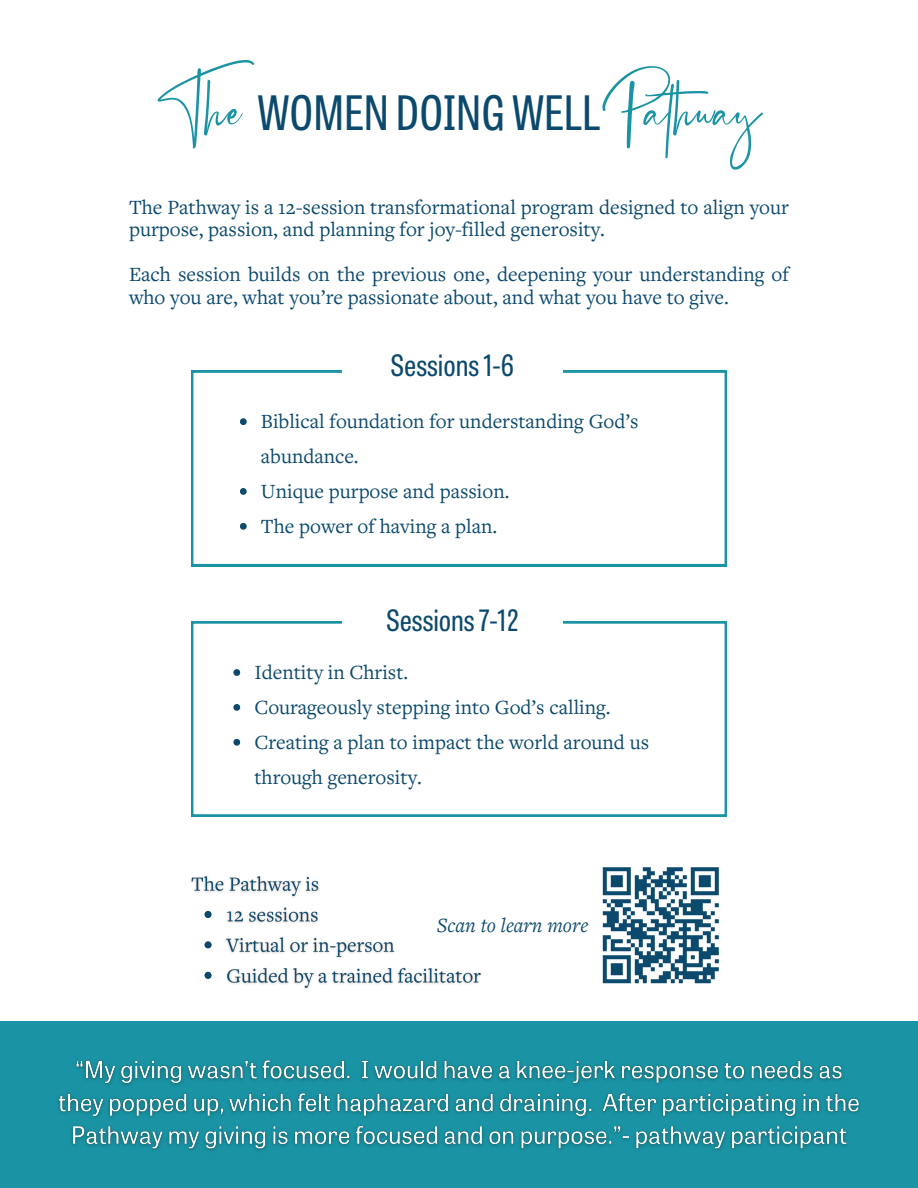
<style>
.page{position:relative;width:918px;height:1188px;background:#fff}
.page>*{position:absolute;margin:0;border:0;box-sizing:border-box;transform-origin:0 0}
.t1{font:116.25px "Hublland";color:#1a94a5}
.t2{font:47.25px "Tablet Gothic Condensed";color:#0b496d}
.t3{font:29.25px "Tablet Gothic Condensed";color:#0b496d}
.t4{font:21px/34.8px "Freight Text Pro";color:#0b496d}
.t5{font:italic 21px "Freight Text Pro";color:#0b496d}
</style>
<div class="page">
<div style="left:0;top:1021px;width:918px;height:167px;background:#1a94a5"></div>
<svg style="left:191px;top:371px;width:536px;height:195px"></svg>
<div style="left:342px;top:338px;width:221px;height:65px;background:#fff"></div>
<svg style="left:191px;top:621px;width:536px;height:195px"></svg>
<div style="left:342px;top:589px;width:221px;height:65px;background:#fff"></div>
<img style="left:58px;top:1060px;width:802px;height:91px">
<svg style="left:240px;top:418px;width:7px;height:7px"></svg>
<svg style="left:240px;top:488px;width:7px;height:7px"></svg>
<svg style="left:240px;top:523px;width:7px;height:7px"></svg>
<svg style="left:233px;top:669px;width:7px;height:7px"></svg>
<svg style="left:233px;top:704px;width:7px;height:7px"></svg>
<svg style="left:233px;top:739px;width:7px;height:7px"></svg>
<svg style="left:602px;top:867px;width:117px;height:117px"></svg>
<img style="left:191px;top:876px;width:290px;height:113px">
<p class="t1" style="left:157px;top:45px;width:87px">The</p>
<p class="t1" style="left:603px;top:45px;width:160px">Pathway</p>
<p class="t2" style="left:258px;top:92px;width:344px">WOMEN DOINGWELL</p>
<p class="t4" style="left:129px;top:195px;width:661px;line-height:22.5px">The Pathway is a 12-session transformational program designed to align your purpose, passion, and planning for joy-filled generosity.</p>
<h3 class="t4" style="left:129px;top:263px;width:661px;line-height:22.5px">Each session builds on the previous one, deepening your understanding of who you are, what you’re passionate about, and what you have to give.</h3>
<p class="t3" style="left:391px;top:353px;width:125px">Sessions1-6</p>
<h1 class="t4" style="left:261px;top:404px;width:379px">Biblical foundation for understanding God’s abundance.</h1>
<h1 class="t4" style="left:261px;top:473px;width:250px">Unique purpose and passion.</h1>
<h2 class="t4" style="left:261px;top:508px;width:238px">The power of having a plan.</h2>
<p class="t3" style="left:386px;top:608px;width:134px">Sessions7-12</p>
<p class="t4" style="left:254px;top:654px;width:155px">Identity in Christ.</p>
<h3 class="t4" style="left:254px;top:689px;width:358px">Courageously stepping into God’s calling.</h3>
<p class="t4" style="left:254px;top:724px;width:396px">Creating a plan to impact the world around us through generosity.</p>
<p class="t5" style="left:437px;top:912px;width:152px">Scan to learn more</p>
</div>
